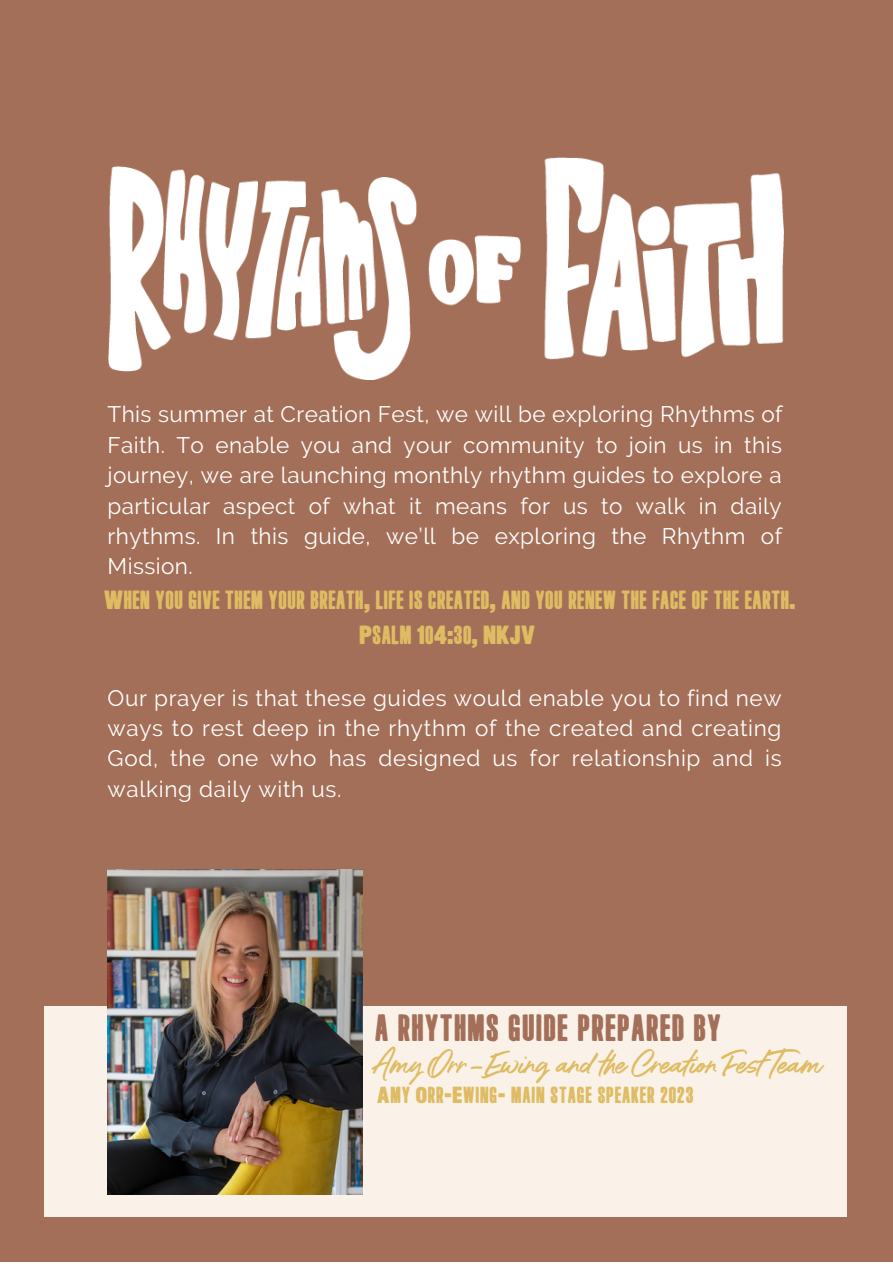
<style>
.page{position:relative;width:893px;height:1264px;background:#fff}
.page>*{position:absolute;margin:0;border:0;box-sizing:border-box;transform-origin:0 0}
.t1{font:46.65px "Kokomo Breeze";color:#dfbc63}
.t2{font:37.95px "Long Haired Freaky People";letter-spacing:.02em;color:#a46f58}
.t3{font:26.25px/34.8px "Long Haired Freaky People";color:#dfbc63;text-align:center}
.t4{font:23.25px "Long Haired Freaky People";letter-spacing:.02em;color:#dfbc63}
.t5{font:22.5px/30.3px "Raleway";letter-spacing:.025em;color:#fff;text-align:justify}
</style>
<div class="page">
<div style="left:0;top:0;width:892px;height:1261px;background:#a46f58"></div>
<div style="left:43px;top:1006px;width:803px;height:211px;background:#faf2e9"></div>
<img style="left:108px;top:157px;width:675px;height:223px">
<img style="left:107px;top:869px;width:255px;height:325px">
<p class="t5" style="left:107px;top:399px;width:676px">This summer at Creation Fest, we will be exploring Rhythms of Faith. To enable you and your community to join us in this journey, we are launching monthly rhythm guides to explore a particular aspect of what it means for us to walk in daily rhythms. In this guide, we’ll be exploring the Rhythm of Mission.</p>
<p class="t3" style="left:105px;top:583px;width:693px">WHEN YOU GIVE THEM YOUR BREATH, LIFE IS CREATED, AND YOU RENEW THE FACE OF THE EARTH.<br>PSALM 104:30, NKJV</p>
<p class="t5" style="left:107px;top:682px;width:675px">Our prayer is that these guides would enable you to find new ways to rest deep in the rhythm of the created and creating God, the one who has designed us for relationship and is walking daily with us.</p>
<p class="t2" style="left:375px;top:1008px;width:348px">A RHYTHMS GUIDE PREPARED BY</p>
<p class="t1" style="left:374px;top:1028px;width:448px">Amy Orr-Ewing and the Creation Fest Team</p>
<p class="t4" style="left:377px;top:1083px;width:318px">AMY ORR-EWING- MAIN STAGE SPEAKER 2023</p>
</div>
